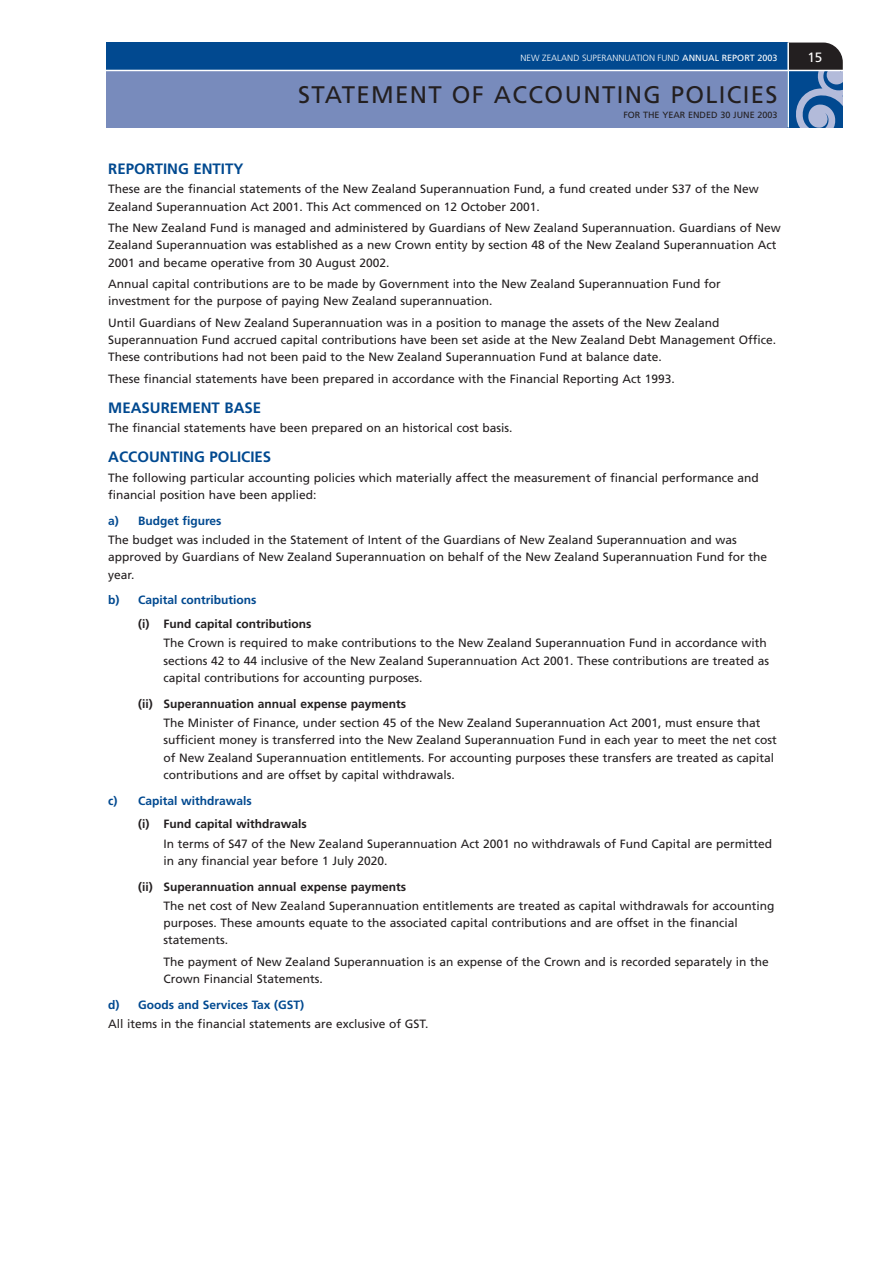
<style>
.page{position:relative;width:893px;height:1263px;background:#fff}
.page>*{position:absolute;margin:0;border:0;box-sizing:border-box;transform-origin:0 0}
.t1{font:24px "Frutiger";letter-spacing:.055em;color:#231f20}
.t2{font:700 15px "Frutiger";color:#014990}
.t3{font:13.5px "Frutiger";color:#fff}
.t4{font:12px/17.2px "Frutiger";color:#231f20}
.t5{font:700 12px "Frutiger";color:#231f20}
.t6{font:700 12px "Frutiger";color:#014990}
.t7{font:300 9px "Frutiger";color:#fff}
.t8{font:9px "Frutiger";color:#231f20}
.s1{font-weight:400}
</style>
<div class="page">
<div style="left:106px;top:71px;width:681px;height:57px;background:#788bbc"></div>
<div style="left:106px;top:43px;width:681px;height:28px;background:#014990"></div>
<svg style="left:789px;top:43px;width:53px;height:85px;background:#446185"></svg>
<hr style="left:105px;top:70px;width:738px;height:1px;background:#fff">
<p class="t7" style="left:520px;top:54px;width:258px">NEW ZEALAND SUPERANNUATION FUND <span class="s1">ANNUAL REPORT 2003</span></p>
<p class="t3" style="left:807px;top:52px;width:17px">15</p>
<h1 class="t1" style="left:298px;top:85px;width:480px">STATEMENT OF ACCOUNTING POLICIES</h1>
<p class="t8" style="left:623px;top:111px;width:156px">FOR THE YEAR ENDED 30 JUNE 2003</p>
<p class="t2" style="left:108px;top:163px;width:137px">REPORTING ENTITY</p>
<p class="t4" style="left:108px;top:182px;width:652px">These are the financial statements of the New Zealand Superannuation Fund, a fund created under S37 of the New<br>Zealand Superannuation Act 2001. This Act commenced on 12 October 2001.</p>
<p class="t4" style="left:108px;top:220px;width:674px">The New Zealand Fund is managed and administered by Guardians of New Zealand Superannuation. Guardians of New<br>Zealand Superannuation was established as a new Crown entity by section 48 of the New Zealand Superannuation Act<br>2001 and became operative from 30 August 2002.</p>
<p class="t4" style="left:108px;top:276px;width:614px">Annual capital contributions are to be made by Government into the New Zealand Superannuation Fund for investment for the purpose of paying New Zealand superannuation.</p>
<p class="t4" style="left:108px;top:315px;width:669px">Until Guardians of New Zealand Superannuation was in a position to manage the assets of the New Zealand<br>Superannuation Fund accrued capital contributions have been set aside at the New Zealand Debt Management Office.<br>These contributions had not been paid to the New Zealand Superannuation Fund at balance date.</p>
<p class="t4" style="left:108px;top:371px;width:568px">These financial statements have been prepared in accordance with the Financial Reporting Act 1993.</p>
<p class="t2" style="left:108px;top:402px;width:154px">MEASUREMENT BASE</p>
<p class="t4" style="left:108px;top:420px;width:406px">The financial statements have been prepared on an historical cost basis.</p>
<p class="t2" style="left:108px;top:451px;width:164px">ACCOUNTING POLICIES</p>
<p class="t4" style="left:108px;top:470px;width:652px">The following particular accounting policies which materially affect the measurement of financial performance and financial position have been applied:</p>
<p class="t6" style="left:108px;top:516px;width:115px">a) Budget figures</p>
<p class="t4" style="left:108px;top:532px;width:660px">The budget was included in the Statement of Intent of the Guardians of New Zealand Superannuation and was approved by Guardians of New Zealand Superannuation on behalf of the New Zealand Superannuation Fund for the year.</p>
<p class="t6" style="left:108px;top:595px;width:150px">b) Capital contributions</p>
<p class="t5" style="left:138px;top:619px;width:175px">(i) Fund capital contributions</p>
<p class="t4" style="left:163px;top:636px;width:607px">The Crown is required to make contributions to the New Zealand Superannuation Fund in accordance with sections 42 to 44 inclusive of the New Zealand Superannuation Act 2001. These contributions are treated as capital contributions for accounting purposes.</p>
<p class="t5" style="left:138px;top:699px;width:269px">(ii) Superannuation annual expense payments</p>
<p class="t4" style="left:163px;top:715px;width:614px">The Minister of Finance, under section 45 of the New Zealand Superannuation Act 2001, must ensure that sufficient money is transferred into the New Zealand Superannuation Fund in each year to meet the net cost of New Zealand Superannuation entitlements. For accounting purposes these transfers are treated as capital contributions and are offset by capital withdrawals.</p>
<p class="t6" style="left:108px;top:796px;width:145px">c) Capital withdrawals</p>
<p class="t5" style="left:138px;top:819px;width:170px">(i) Fund capital withdrawals</p>
<p class="t4" style="left:163px;top:836px;width:610px">In terms of S47 of the New Zealand Superannuation Act 2001 no withdrawals of Fund Capital are permitted in any financial year before 1 July 2020.</p>
<p class="t5" style="left:138px;top:882px;width:269px">(ii) Superannuation annual expense payments</p>
<p class="t4" style="left:163px;top:898px;width:612px">The net cost of New Zealand Superannuation entitlements are treated as capital withdrawals for accounting purposes. These amounts equate to the associated capital contributions and are offset in the financial statements.</p>
<p class="t4" style="left:163px;top:954px;width:607px">The payment of New Zealand Superannuation is an expense of the Crown and is recorded separately in the<br>Crown Financial Statements.</p>
<p class="t6" style="left:108px;top:1000px;width:197px">d) Goods and Services Tax (GST)</p>
<p class="t4" style="left:108px;top:1016px;width:321px">All items in the financial statements are exclusive of GST.</p>
</div>
